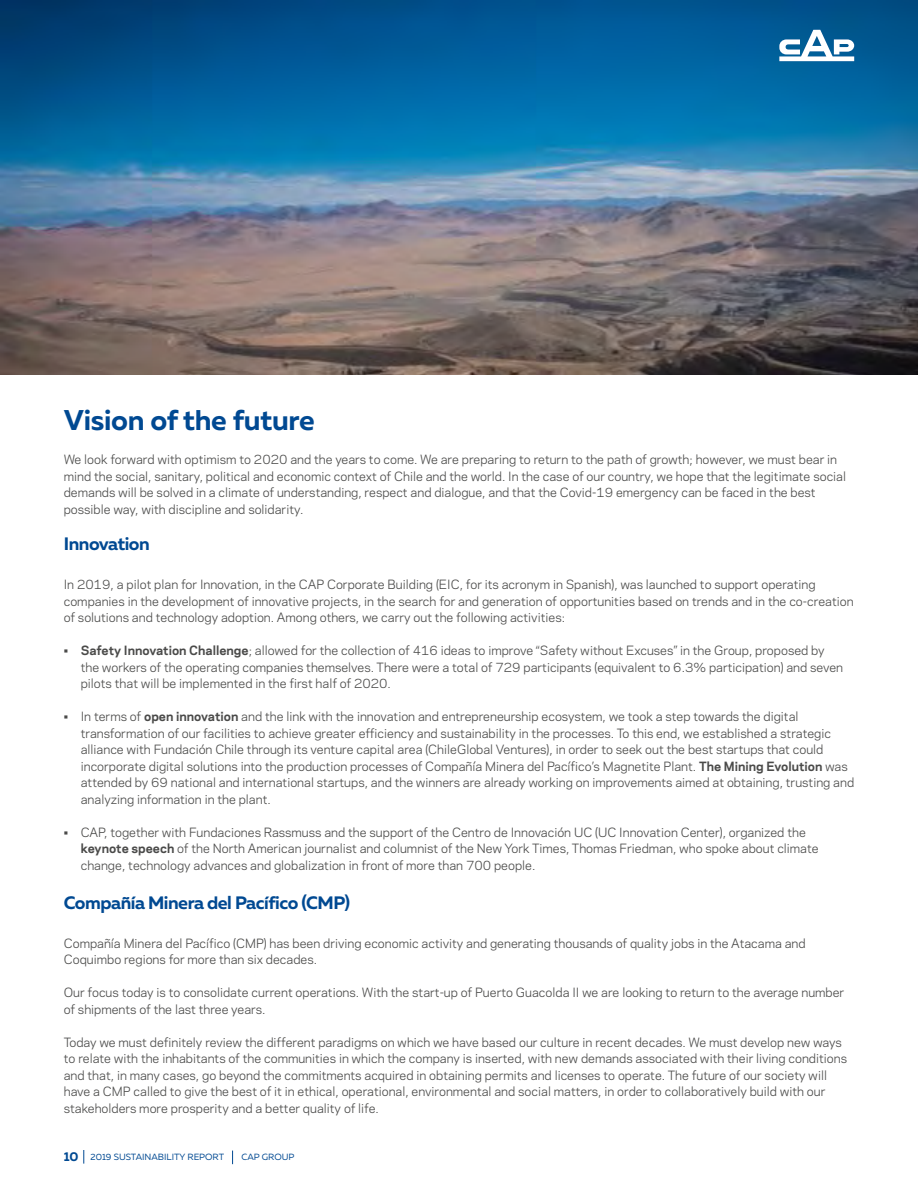
<style>
.page{position:relative;width:918px;height:1188px;background:#fff}
.page>*{position:absolute;margin:0;border:0;box-sizing:border-box;transform-origin:0 0}
.t1{font:700 28.5px "Muller";letter-spacing:-.01em;color:#004992}
.t2{font:700 18px "Muller";letter-spacing:-.025em;color:#004992}
.t3{font:12px/16.5px "Galaxie Polaris";color:#4a4a49}
.t4{font:9px "Muller";color:#004992}
.s1{font-weight:700}
.s2{font-weight:700;font-size:12.75px}
</style>
<div class="page">
<img style="left:0;top:0;width:918px;height:375px">
<svg style="left:84px;top:1150px;width:1px;height:14px"></svg>
<svg style="left:232px;top:1151px;width:1px;height:13px"></svg>
<svg style="left:779px;top:30px;width:75px;height:31px"></svg>
<h1 class="t1" style="left:64px;top:403px;width:252px">Vision of the future</h1>
<p class="t3" style="left:64px;top:451px;width:784px">We look forward with optimism to 2020 and the years to come. We are preparing to return to the path of growth; however, we must bear in mind the social, sanitary, political and economic context of Chile and the world. In the case of our country, we hope that the legitimate social demands will be solved in a climate of understanding, respect and dialogue, and that the Covid-19 emergency can be faced in the best possible way, with discipline and solidarity.</p>
<h2 class="t2" style="left:64px;top:533px;width:88px">Innovation</h2>
<p class="t3" style="left:64px;top:576px;width:791px">In 2019, a pilot plan for Innovation, in the CAP Corporate Building (EIC, for its acronym in Spanish), was launched to support operating companies in the development of innovative projects, in the search for and generation of opportunities based on trends and in the co-creation of solutions and technology adoption. Among others, we carry out the following activities:</p>
<p class="t3" style="left:81px;top:642px;width:764px;text-indent:-17px">• <span class="s1">Safety Innovation Challenge</span>; allowed for the collection of 416 ideas to improve “Safety without Excuses” in the Group, proposed by the workers of the operating companies themselves. There were a total of 729 participants (equivalent to 6.3% participation) and seven pilots that will be implemented in the first half of 2020.</p>
<p class="t3" style="left:81px;top:708px;width:775px;text-indent:-17px">• In terms of <span class="s1">open innovation</span> and the link with the innovation and entrepreneurship ecosystem, we took a step towards the digital transformation of our facilities to achieve greater efficiency and sustainability in the processes. To this end, we established a strategic alliance with Fundación Chile through its venture capital area (ChileGlobal Ventures), in order to seek out the best startups that could incorporate digital solutions into the production processes of Compañía Minera del Pacífico’s Magnetite Plant. <span class="s1">The Mining Evolution</span> was attended by 69 national and international startups, and the winners are already working on improvements aimed at obtaining, trusting and analyzing information in the plant.</p>
<p class="t3" style="left:81px;top:823px;width:739px;text-indent:-17px">• CAP, together with Fundaciones Rassmuss and the support of the Centro de Innovación UC (UC Innovation Center), organized the <span class="s1">keynote speech</span> of the North American journalist and columnist of the New York Times, Thomas Friedman, who spoke about climate change, technology advances and globalization in front of more than 700 people.</p>
<h2 class="t2" style="left:64px;top:891px;width:288px">Compañía Minera del Pacífico (CMP)</h2>
<p class="t3" style="left:64px;top:934px;width:743px">Compañía Minera del Pacífico (CMP) has been driving economic activity and generating thousands of quality jobs in the Atacama and<br>Coquimbo regions for more than six decades.</p>
<p class="t3" style="left:64px;top:984px;width:782px">Our focus today is to consolidate current operations. With the start-up of Puerto Guacolda II we are looking to return to the average number of shipments of the last three years.</p>
<p class="t3" style="left:64px;top:1033px;width:785px">Today we must definitely review the different paradigms on which we have based our culture in recent decades. We must develop new ways to relate with the inhabitants of the communities in which the company is inserted, with new demands associated with their living conditions and that, in many cases, go beyond the commitments acquired in obtaining permits and licenses to operate. The future of our society will have a CMP called to give the best of it in ethical, operational, environmental and social matters, in order to collaboratively build with our stakeholders more prosperity and a better quality of life.</p>
<p class="t4" style="left:64px;top:1151px;width:162px"><span class="s2">10</span> 2019 SUSTAINABILITY REPORT</p>
<p class="t4" style="left:242px;top:1151px;width:54px">CAP GROUP</p>
</div>
